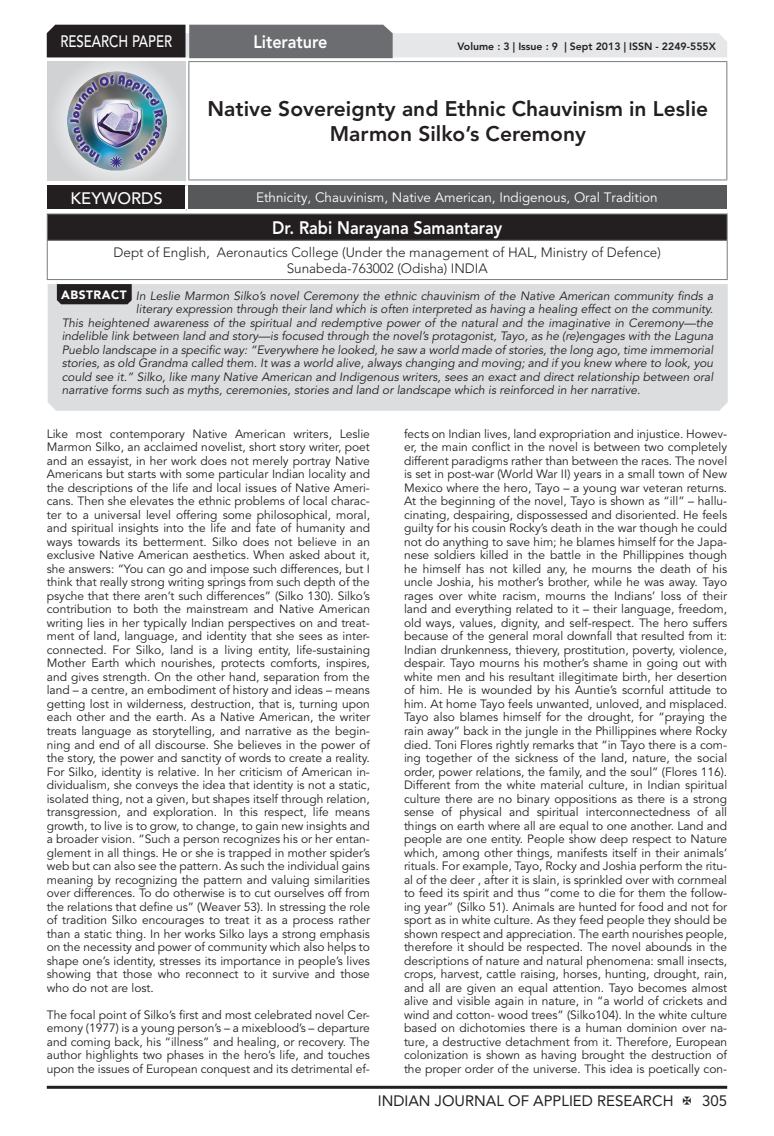
<style>
.page{position:relative;width:774px;height:1136px;background:#fff}
.page>*{position:absolute;margin:0;border:0;box-sizing:border-box;transform-origin:0 0}
.Articles_Head{font:800 21px/25.2px "Avenir LT Std";color:#231f20;text-align:center}
.Author_Name{font:800 18px "Avenir LT Std";color:#fff;scale:.9 1}
.Subject_Name{font:800 18px "Avenir LT Std";color:#fff;scale:.9 1}
.Address{font:500 16.5px "Avenir LT Std";color:#fff;scale:.8 1}
.Address-2{font:500 16.5px "Avenir LT Std";color:#fff}
.t1{font:15px "Avenir LT Std";color:#231f20}
.Address-3{font:300 13.5px/16.2px "Avenir LT Std";color:#231f20;text-align:center}
.Address-4{font:13.5px "Avenir LT Std";color:#fff}
.Body_Text{font:12px/13.5px "Avenir LT Std";color:#231f20;text-align:justify}
.Body_Text-2{font:italic 12px "Avenir LT Std";color:#231f20}
.t2{font:900 12px "Avenir LT Std";letter-spacing:.04em;color:#fff}
.t3{font:800 10.5px "Avenir LT Std";color:#231f20}
</style>
<div class="page">
<hr style="left:47px;top:1085px;width:680px;height:3px;background:#231f20">
<div style="left:48px;top:62px;width:137px;height:118px;background:linear-gradient(to right,#d9dadc,#d8d9db)"></div>
<img style="left:68px;top:71px;width:99px;height:100px">
<svg style="left:47px;top:25px;width:680px;height:33px;background:#9e9e9f"></svg>
<hr style="left:188px;top:61px;width:539px;height:1px;background:#808285">
<hr style="left:188px;top:62px;width:1px;height:117px;background:#808285">
<hr style="left:726px;top:62px;width:1px;height:117px;background:#808285">
<hr style="left:188px;top:179px;width:539px;height:1px;background:#808285">
<div style="left:47px;top:214px;width:680px;height:26px;background:#231f20"></div>
<hr style="left:47px;top:213px;width:681px;height:1px;background:#808285">
<svg style="left:47px;top:214px;width:1px;height:26px"></svg>
<svg style="left:727px;top:214px;width:1px;height:26px"></svg>
<hr style="left:47px;top:240px;width:681px;height:1px;background:#808285">
<hr style="left:47px;top:241px;width:1px;height:38px;background:#808285">
<hr style="left:727px;top:241px;width:1px;height:38px;background:#808285">
<hr style="left:47px;top:279px;width:681px;height:1px;background:#808285">
<div style="left:47px;top:185px;width:139px;height:25px;background:#231f20"></div>
<div style="left:186px;top:185px;width:541px;height:25px;background:#57585a"></div>
<hr style="left:185px;top:185px;width:3px;height:24px;background:#fff">
<hr style="left:47px;top:209px;width:139px;height:3px;background:#fff">
<hr style="left:186px;top:209px;width:541px;height:3px;background:#fff">
<div style="left:48px;top:284px;width:680px;height:127px;background:#dcdddf"></div>
<svg style="left:57px;top:284px;width:75px;height:20px"></svg>
<h3 class="Address" style="left:60px;top:32px;width:141px">RESEARCH PAPER</h3>
<p class="Subject_Name" style="left:253px;top:31px;width:84px">Literature</p>
<p class="t3" style="left:457px;top:41px;width:260px">Volume : 3 | Issue : 9 | Sept 2013 | ISSN - 2249-555X</p>
<p class="Articles_Head" style="left:207px;top:96px;width:502px">Native Sovereignty and Ethnic Chauvinism in Leslie<br>Marmon Silko’s Ceremony</p>
<p class="Address-2" style="left:71px;top:189px;width:94px">KEYWORDS</p>
<p class="Address-4" style="left:256px;top:189px;width:403px">Ethnicity, Chauvinism, Native American, Indigenous, Oral Tradition</p>
<p class="Author_Name" style="left:272px;top:217px;width:257px">Dr. Rabi Narayana Samantaray</p>
<p class="Address-3" style="left:114px;top:244px;width:549px">Dept of English, Aeronautics College (Under the management of HAL, Ministry of Defence)<br>Sunabeda-763002 (Odisha) INDIA</p>
<p class="t2" style="left:61px;top:288px;width:67px">ABSTRACT</p>
<p class="Body_Text-2" style="left:136px;top:288px;width:579px">In Leslie Marmon Silko’s novel Ceremony the ethnic chauvinism of the Native American community finds a</p>
<p class="Body_Text-2" style="left:136px;top:302px;width:579px">literary expression through their land which is often interpreted as having a healing effect on the community.</p>
<p class="Body_Text-2" style="left:62px;top:315px;width:653px">This heightened awareness of the spiritual and redemptive power of the natural and the imaginative in Ceremony—the</p>
<p class="Body_Text-2" style="left:62px;top:329px;width:653px">indelible link between land and story—is focused through the novel’s protagonist, Tayo, as he (re)engages with the Laguna</p>
<p class="Body_Text-2" style="left:62px;top:342px;width:653px">Pueblo landscape in a specific way: “Everywhere he looked, he saw a world made of stories, the long ago, time immemorial</p>
<p class="Body_Text-2" style="left:62px;top:356px;width:653px">stories, as old Grandma called them. It was a world alive, always changing and moving; and if you knew where to look, you</p>
<p class="Body_Text-2" style="left:62px;top:369px;width:653px">could see it.” Silko, like many Native American and Indigenous writers, sees an exact and direct relationship between oral</p>
<p class="Body_Text-2" style="left:62px;top:383px;width:580px">narrative forms such as myths, ceremonies, stories and land or landscape which is reinforced in her narrative.</p>
<p class="Body_Text" style="left:47px;top:427px;width:325px">Like most contemporary Native American writers, Leslie Marmon Silko, an acclaimed novelist, short story writer, poet and an essayist, in her work does not merely portray Native Americans but starts with some particular Indian locality and the descriptions of the life and local issues of Native Ameri&shy;cans. Then she elevates the ethnic problems of local charac&shy;ter to a universal level offering some philosophical, moral, and spiritual insights into the life and fate of humanity and ways towards its betterment. Silko does not believe in an exclusive Native American aesthetics. When asked about it, she answers: “You can go and impose such differences, but I think that really strong writing springs from such depth of the psyche that there aren’t such differences” (Silko 130). Silko’s contribution to both the mainstream and Native American writing lies in her typically Indian perspectives on and treat&shy;ment of land, language, and identity that she sees as inter&shy;connected. For Silko, land is a living entity, life-sustaining Mother Earth which nourishes, protects comforts, inspires, and gives strength. On the other hand, separation from the land – a centre, an embodiment of history and ideas – means getting lost in wilderness, destruction, that is, turning upon each other and the earth. As a Native American, the writer treats language as storytelling, and narrative as the begin&shy;ning and end of all discourse. She believes in the power of the story, the power and sanctity of words to create a reality.<br>For Silko, identity is relative. In her criticism of American in&shy;dividualism, she conveys the idea that identity is not a static, isolated thing, not a given, but shapes itself through relation, transgression, and exploration. In this respect, life means growth, to live is to grow, to change, to gain new insights and a broader vision. “Such a person recognizes his or her entan&shy;glement in all things. He or she is trapped in mother spider’s web but can also see the pattern. As such the individual gains meaning by recognizing the pattern and valuing similarities over differences. To do otherwise is to cut ourselves off from the relations that define us” (Weaver 53). In stressing the role of tradition Silko encourages to treat it as a process rather than a static thing. In her works Silko lays a strong emphasis on the necessity and power of community which also helps to shape one’s identity, stresses its importance in people’s lives showing that those who reconnect to it survive and those who do not are lost.</p>
<p class="Body_Text" style="left:47px;top:1007px;width:325px">The focal point of Silko’s first and most celebrated novel Cer&shy;emony (1977) is a young person’s – a mixeblood’s – departure and coming back, his “illness” and healing, or recovery. The author highlights two phases in the hero’s life, and touches upon the issues of European conquest and its detrimental ef-</p>
<p class="Body_Text" style="left:404px;top:427px;width:325px">fects on Indian lives, land expropriation and injustice. Howev&shy;er, the main conflict in the novel is between two completely different paradigms rather than between the races. The novel is set in post-war (World War II) years in a small town of New Mexico where the hero, Tayo – a young war veteran returns.<br>At the beginning of the novel, Tayo is shown as “ill” – hallu&shy;cinating, despairing, dispossessed and disoriented. He feels guilty for his cousin Rocky’s death in the war though he could not do anything to save him; he blames himself for the Japa&shy;nese soldiers killed in the battle in the Phillippines though he himself has not killed any, he mourns the death of his uncle Joshia, his mother’s brother, while he was away. Tayo rages over white racism, mourns the Indians’ loss of their land and everything related to it – their language, freedom, old ways, values, dignity, and self-respect. The hero suffers because of the general moral downfall that resulted from it:<br>Indian drunkenness, thievery, prostitution, poverty, violence, despair. Tayo mourns his mother’s shame in going out with white men and his resultant illegitimate birth, her desertion of him. He is wounded by his Auntie’s scornful attitude to him. At home Tayo feels unwanted, unloved, and misplaced.<br>Tayo also blames himself for the drought, for “praying the rain away” back in the jungle in the Phillippines where Rocky died. Toni Flores rightly remarks that “in Tayo there is a com&shy;ing together of the sickness of the land, nature, the social order, power relations, the family, and the soul” (Flores 116).<br>Different from the white material culture, in Indian spiritual culture there are no binary oppositions as there is a strong sense of physical and spiritual interconnectedness of all things on earth where all are equal to one another. Land and people are one entity. People show deep respect to Nature which, among other things, manifests itself in their animals’ rituals. For example, Tayo, Rocky and Joshia perform the ritu&shy;al of the deer , after it is slain, is sprinkled over with cornmeal to feed its spirit and thus “come to die for them the follow&shy;ing year” (Silko 51). Animals are hunted for food and not for sport as in white culture. As they feed people they should be shown respect and appreciation. The earth nourishes people, therefore it should be respected. The novel abounds in the descriptions of nature and natural phenomena: small insects, crops, harvest, cattle raising, horses, hunting, drought, rain, and all are given an equal attention. Tayo becomes almost alive and visible again in nature, in “a world of crickets and wind and cotton- wood trees” (Silko104). In the white culture based on dichotomies there is a human dominion over na&shy;ture, a destructive detachment from it. Therefore, European colonization is shown as having brought the destruction of the proper order of the universe. This idea is poetically con-</p>
<p class="t1" style="left:378px;top:1091px;width:297px">INDIAN JOURNAL OF APPLIED RESEARCH</p>
<p class="t1" style="left:702px;top:1091px;width:27px">305</p>
</div>
